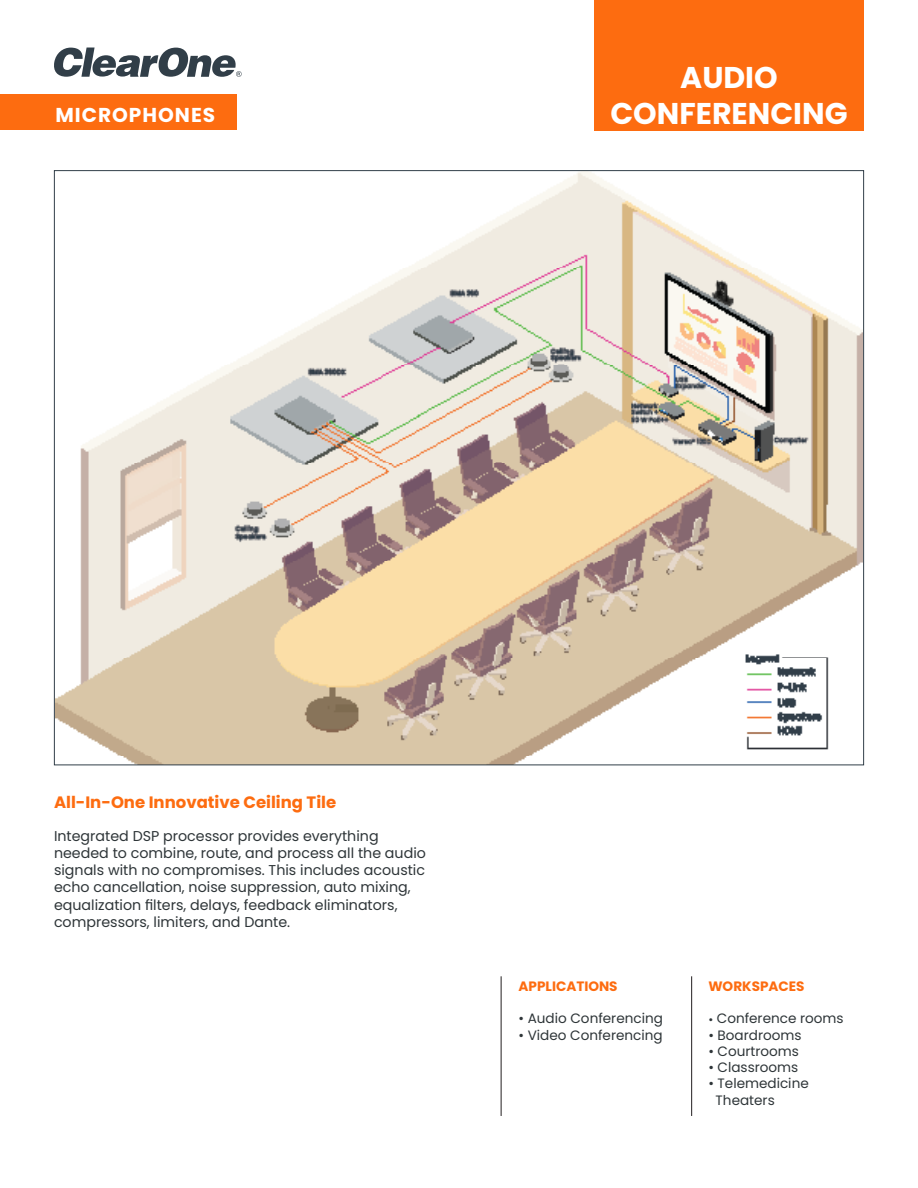
<style>
.page{position:relative;width:918px;height:1188px;background:#fff}
.page>*{position:absolute;margin:0;border:0;box-sizing:border-box;transform-origin:0 0}
.t1{font:700 30px/36px "Poppins";color:#fff;text-align:center}
.t2{font:700 20.1px "Poppins";letter-spacing:.05em;color:#fff}
.t3{font:700 16.5px "Poppins";color:#fd6c10}
.t4{font:14.25px/17.1px "Poppins";color:#2e3538}
.t5{font:13.65px/16.4px "Poppins";color:#2e3538}
.t6{font:700 13.65px "Poppins";color:#fd6c10}
.s1{font-family:"Proxima Nova"}
</style>
<div class="page">
<div style="left:0;top:94px;width:237px;height:36px;background:#fd6c10"></div>
<svg style="left:54px;top:48px;width:188px;height:29px"></svg>
<div style="left:594px;top:0;width:270px;height:130px;background:#fd6c10"></div>
<hr style="left:501px;top:976px;width:1px;height:140px;background:#231f20">
<hr style="left:691px;top:976px;width:1px;height:140px;background:#231f20">
<img style="left:56px;top:172px;width:806px;height:591px">
<p class="t2" style="left:55px;top:104px;width:161px">MICROPHONES</p>
<p class="t1" style="left:610px;top:60px;width:239px">AUDIO<br>CONFERENCING</p>
<p class="t3" style="left:54px;top:793px;width:284px">All-In-One Innovative Ceiling Tile</p>
<p class="t4" style="left:54px;top:828px;width:374px">Integrated DSP processor provides everything needed to combine, route, and process all the audio signals with no compromises. This includes acoustic echo cancellation, noise suppression, auto mixing, equalization filters, delays, feedback eliminators, compressors, limiters, and Dante.</p>
<p class="t6" style="left:519px;top:978px;width:101px">APPLICATIONS</p>
<p class="t5" style="left:519px;top:1010px;width:146px">• Audio Conferencing</p>
<p class="t5" style="left:519px;top:1027px;width:146px">• Video Conferencing</p>
<p class="t6" style="left:708px;top:978px;width:98px">WORKSPACES</p>
<p class="t5" style="left:708px;top:1010px;width:137px"><span class="s1">•</span> Conference rooms</p>
<p class="t5" style="left:708px;top:1027px;width:95px">• Boardrooms</p>
<p class="t5" style="left:708px;top:1043px;width:92px">• Courtrooms</p>
<p class="t5" style="left:708px;top:1059px;width:91px">• Classrooms</p>
<p class="t5" style="left:716px;top:1076px;width:95px;text-indent:-7px">• Telemedicine<br>Theaters</p>
</div>
